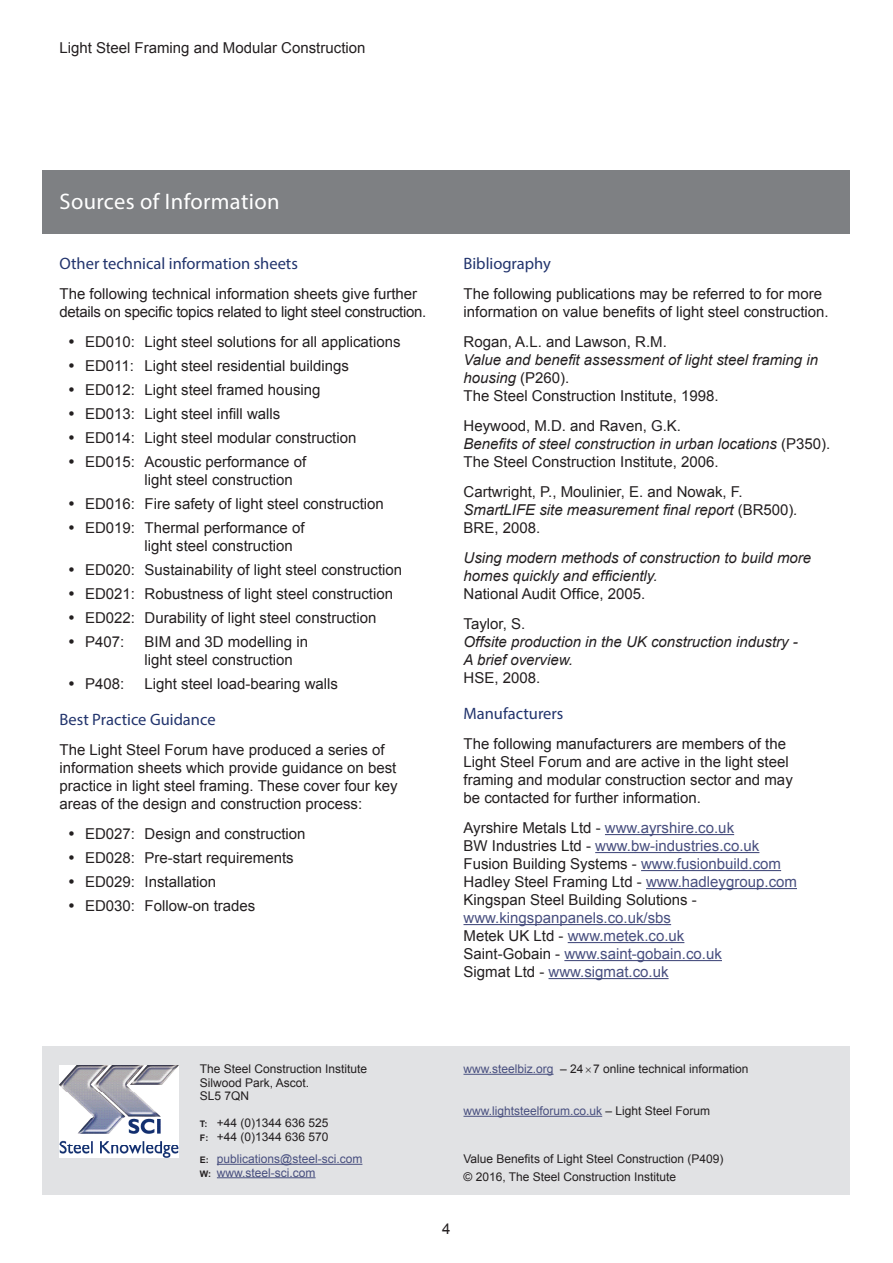
<style>
.page{position:relative;width:893px;height:1263px;background:#fff}
.page>*{position:absolute;margin:0;border:0;box-sizing:border-box;transform-origin:0 0}
.t1{font:22.5px "Myriad Pro";letter-spacing:.015em;color:#fff}
.t2{font:16.5px "Myriad Pro";color:#22346d}
.t3{font:15px/18px "Arial";color:#231f20}
.t4{font:italic 15px/18px "Arial";color:#231f20}
.t5{font:15px/18px "Arial";color:#484f7f}
.t6{font:15px/18px "Arial";letter-spacing:-.02em;color:#231f20}
.t7{font:12px/13.5px "Arial";color:#231f20}
.t8{font:12px/13.5px "Arial";color:#484f7f}
.s1{font-style:normal}
.s2{font-style:italic}
.s3{color:#484f7f}
.s4{color:#231f20}
.s5{font-weight:700;font-size:9px}
.s6{font-weight:700;font-size:9px;color:#231f20}
</style>
<div class="page">
<div style="left:43px;top:170px;width:807px;height:64px;background:#7e8083"></div>
<div style="left:43px;top:1046px;width:807px;height:149px;background:#e1e2e4"></div>
<img style="left:60px;top:1065px;width:119px;height:92px">
<hr style="left:217px;top:1164px;width:145px;height:1px;background:#484f7f">
<hr style="left:217px;top:1177px;width:99px;height:1px;background:#484f7f">
<hr style="left:463px;top:1074px;width:90px;height:1px;background:#484f7f">
<hr style="left:605px;top:834px;width:129px;height:1px;background:#484f7f">
<hr style="left:595px;top:852px;width:164px;height:1px;background:#484f7f">
<hr style="left:641px;top:870px;width:140px;height:1px;background:#484f7f">
<hr style="left:646px;top:888px;width:151px;height:1px;background:#484f7f">
<hr style="left:463px;top:924px;width:208px;height:1px;background:#484f7f">
<hr style="left:568px;top:942px;width:116px;height:1px;background:#484f7f">
<hr style="left:564px;top:960px;width:158px;height:1px;background:#484f7f">
<hr style="left:548px;top:978px;width:121px;height:1px;background:#484f7f">
<hr style="left:463px;top:1116px;width:139px;height:1px;background:#484f7f">
<p class="t3" style="left:60px;top:39px;width:307px">Light Steel Framing and Modular Construction</p>
<h1 class="t1" style="left:60px;top:188px;width:222px">Sources of Information</h1>
<p class="t2" style="left:60px;top:253px;width:240px">Other technical information sheets</p>
<p class="t6" style="left:60px;top:285px;width:368px">The following technical information sheets give further details on specific topics related to light steel construction.</p>
<p class="t3" style="left:85px;top:330px;width:317px;line-height:24px">ED010: Light steel solutions for all applications ED011: Light steel residential buildings ED012: Light steel framed housing<br>ED013: Light steel infill walls<br>ED014: Light steel modular construction ED015: Acoustic performance of</p>
<p class="t3" style="left:85px;top:468px;width:300px;line-height:24px;text-indent:60px">light steel construction<br>ED016: Fire safety of light steel construction<br>ED019: Thermal performance of</p>
<p class="t3" style="left:85px;top:534px;width:319px;line-height:24px;text-indent:60px">light steel construction<br>ED020: Sustainability of light steel construction ED021: Robustness of light steel construction ED022: Durability of light steel construction P407:</p>
<p class="t3" style="left:145px;top:633px;width:165px">BIM and 3D modelling in light steel construction</p>
<p class="t3" style="left:85px;top:675px;width:41px">P408:</p>
<p class="t3" style="left:145px;top:675px;width:195px">Light steel load-bearing walls</p>
<p class="t2" style="left:60px;top:709px;width:158px">Best Practice Guidance</p>
<p class="t3" style="left:60px;top:741px;width:340px">The Light Steel Forum have produced a series of information sheets which provide guidance on best practice in light steel framing. These cover four key areas of the design and construction process:</p>
<p class="t3" style="left:85px;top:822px;width:222px;line-height:24px">ED027: Design and construction<br>ED028: Pre-start requirements<br>ED029: Installation<br>ED030: Follow-on trades</p>
<p class="t2" style="left:463px;top:253px;width:89px">Bibliography</p>
<p class="t3" style="left:463px;top:285px;width:367px">The following publications may be referred to for more information on value benefits of light steel construction.</p>
<p class="t3" style="left:463px;top:333px;width:205px">Rogan, A.L. and Lawson, R.M.</p>
<p class="t4" style="left:463px;top:351px;width:356px">Value and benefit assessment of light steel framing in housing <span class="s1">(P260).<br>The Steel Construction Institute, 1998.</span></p>
<p class="t3" style="left:463px;top:417px;width:368px">Heywood, M.D. and Raven, G.K.<br><span class="s2">Benefits of steel construction in urban locations</span> (P350).<br>The Steel Construction Institute, 2006.</p>
<p class="t3" style="left:463px;top:483px;width:336px">Cartwright, P., Moulinier, E. and Nowak, F.<br><span class="s2">SmartLIFE site measurement final report</span> (BR500)<span class="s2">.<br></span>BRE, 2008.</p>
<p class="t4" style="left:463px;top:549px;width:349px">Using modern methods of construction to build more homes quickly and efficiently.</p>
<p class="t3" style="left:463px;top:579px;width:183px;line-height:30px">National Audit Office, 2005.<br>Taylor, S.</p>
<p class="t4" style="left:463px;top:633px;width:336px">Offsite production in the UK construction industry -<br>A brief overview.</p>
<p class="t3" style="left:463px;top:669px;width:78px">HSE, 2008.</p>
<p class="t2" style="left:463px;top:703px;width:101px">Manufacturers</p>
<p class="t3" style="left:463px;top:735px;width:331px">The following manufacturers are members of the Light Steel Forum and are active in the light steel framing and modular construction sector and may be contacted for further information.</p>
<p class="t3" style="left:463px;top:819px;width:335px">Ayrshire Metals Ltd - <span class="s3">www.ayrshire.co.uk<br></span>BW Industries Ltd - <span class="s3">www.bw-industries.co.uk </span>Fusion Building Systems - <span class="s3">www.fusionbuild.com </span>Hadley Steel Framing Ltd - <span class="s3">www.hadleygroup.com </span>Kingspan Steel Building Solutions -</p>
<p class="t5" style="left:463px;top:909px;width:260px">www.kingspanpanels.co.uk/sbs<br><span class="s4">Metek UK Ltd -</span> www.metek.co.uk <span class="s4">Saint-Gobain -</span> www.saint-gobain.co.uk <span class="s4">Sigmat Ltd -</span> www.sigmat.co.uk</p>
<p class="t7" style="left:200px;top:1062px;width:169px">The Steel Construction Institute<br>Silwood Park, Ascot.<br>SL5 7QN</p>
<p class="t7" style="left:200px;top:1116px;width:130px"><span class="s5">T:</span> +44 (0)1344 636 525<br><span class="s5">F:</span> +44 (0)1344 636 570</p>
<p class="t8" style="left:200px;top:1152px;width:164px"><span class="s6">E:</span> publications@steel-sci.com<br><span class="s6">W:</span> www.steel-sci.com</p>
<p class="t7" style="left:463px;top:1062px;width:287px"><span class="s3">www.steelbiz.org</span> – 24 7 online technical information</p>
<p class="t8" style="left:463px;top:1104px;width:248px">www.lightsteelforum.co.uk <span class="s4">– Light Steel Forum</span></p>
<p class="t7" style="left:463px;top:1152px;width:261px">Value Benefits of Light Steel Construction (P409)</p>
<p class="t7" style="left:463px;top:1170px;width:214px">© 2016, The Steel Construction Institute</p>
<p class="t3" style="left:442px;top:1220px;width:10px">4</p>
</div>
